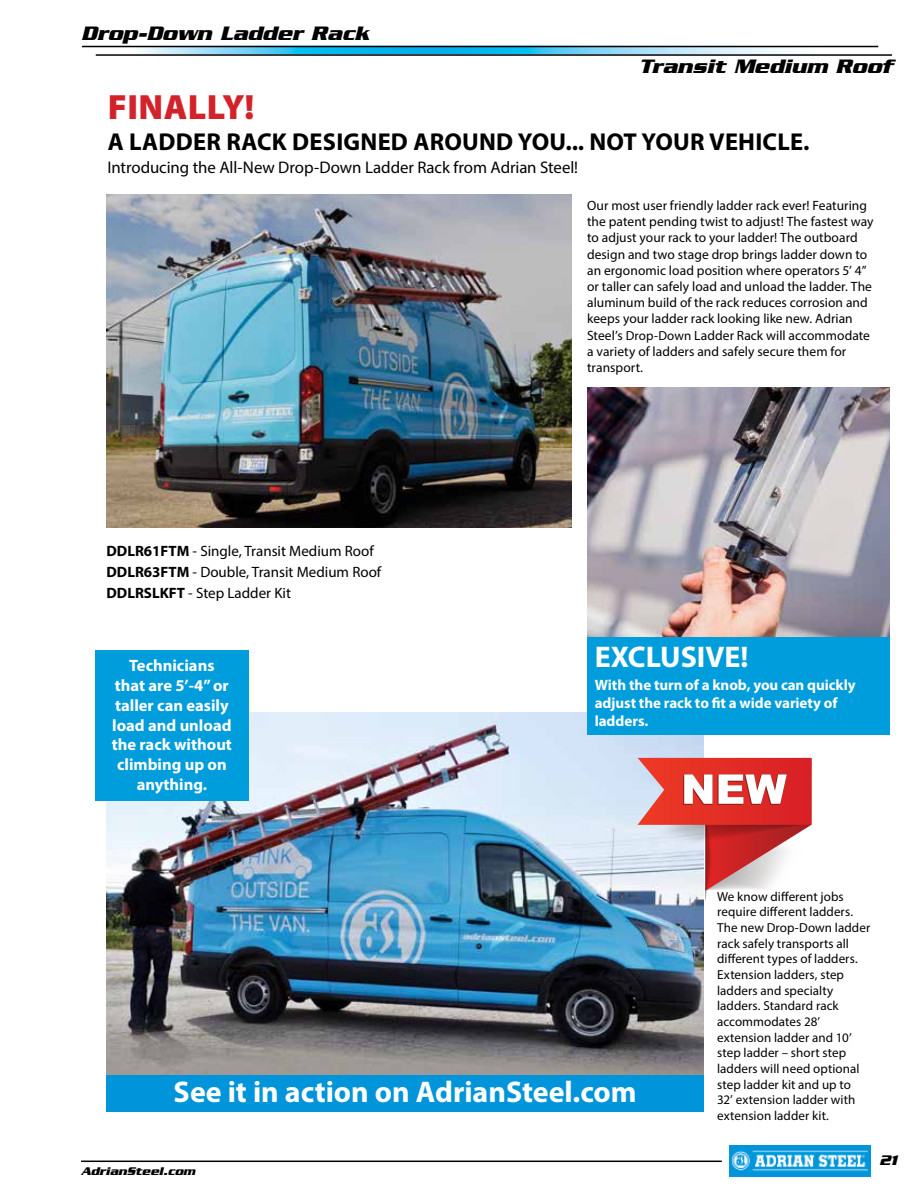
<style>
.page{position:relative;width:918px;height:1188px;background:#fff}
.page>*{position:absolute;margin:0;border:0;box-sizing:border-box;transform-origin:0 0}
.t1{font:900 35.25px "Myriad Pro";letter-spacing:.01em;color:#d2232a}
.t2{font:700 30px "Myriad Pro";color:#fff}
.t3{font:700 24.45px "Myriad Pro";letter-spacing:.01em;color:#000}
.t4{font:italic 700 21px "Serpentine";color:#000}
.t5{font:16.8px "Myriad Pro";letter-spacing:-.005em;color:#000}
.t6{font:700 16.5px/19.8px "Myriad Pro";color:#fff;text-align:center}
.t7{font:15px/21px "Myriad Pro";color:#000}
.t8{font:700 15px/18px "Myriad Pro";letter-spacing:-.005em;color:#fff}
.t9{font:italic 700 15px "Serpentine";color:#000}
.t10{font:13.5px/16.2px "Myriad Pro";letter-spacing:.005em;color:#000}
.t11{font:13.05px/15.6px "Myriad Pro";letter-spacing:.005em;color:#000}
.t12{font:italic 700 12px "Serpentine";color:#000}
.s1{font-weight:700}
.s2{font-size:13.05px}
</style>
<div class="page">
<svg style="left:133px;top:47px;width:726px;height:7px;background:#71cded"></svg>
<hr style="left:82px;top:46px;width:796px;height:1px;background:#000">
<hr style="left:96px;top:54px;width:796px;height:2px;background:#000">
<hr style="left:81px;top:1161px;width:641px;height:1px;background:#000">
<img style="left:730px;top:1146px;width:140px;height:30px">
<img style="left:107px;top:713px;width:597px;height:362px">
<svg style="left:638px;top:758px;width:174px;height:143px"></svg>
<div style="left:587px;top:616px;width:303px;height:119px;background:#009ddc"></div>
<img style="left:107px;top:195px;width:464px;height:333px">
<img style="left:587px;top:387px;width:303px;height:249px">
<div style="left:96px;top:650px;width:153px;height:151px;background:#009ddc"></div>
<div style="left:107px;top:1075px;width:597px;height:37px;background:#0095da"></div>
<h3 class="t4" style="left:81px;top:22px;width:290px">Drop-Down Ladder Rack</h3>
<h3 class="t4" style="left:639px;top:55px;width:255px">Transit Medium Roof</h3>
<h1 class="t1" style="left:108px;top:84px;width:148px">FINALLY!</h1>
<h3 class="t3" style="left:108px;top:126px;width:703px">A LADDER RACK DESIGNED AROUND YOU... NOT YOUR VEHICLE.</h3>
<p class="t5" style="left:108px;top:157px;width:472px">Introducing the All-New Drop-Down Ladder Rack from Adrian Steel!</p>
<p class="t7" style="left:107px;top:540px;width:276px"><span class="s1">DDLR61FTM</span> - Single, Transit Medium Roof<br><span class="s1">DDLR63FTM</span> - Double, Transit Medium Roof<br><span class="s1">DDLRSLKFT</span> - Step Ladder Kit</p>
<p class="t6" style="left:112px;top:655px;width:122px">Technicians<br>that are 5’-4” or taller can easily load and unload the rack without climbing up on anything.</p>
<p class="t10" style="left:587px;top:197px;width:288px">Our most user friendly ladder rack ever! Featuring the patent pending twist to adjust! The fastest way to adjust your rack to your ladder! The outboard design and two stage drop brings ladder down to an ergonomic load position where operators 5’ 4” or taller can safely load and unload the ladder. The aluminum build of the rack reduces corrosion and keeps your ladder rack looking like new. Adrian Steel’s <span class="s2">Drop-Down</span> Ladder Rack will accommodate a variety of ladders and safely secure them for transport.</p>
<h2 class="t2" style="left:595px;top:637px;width:155px">EXCLUSIVE!</h2>
<p class="t8" style="left:595px;top:675px;width:262px">With the turn of a knob, you can quickly adjust the rack to fit a wide variety of ladders.</p>
<h2 class="t2" style="left:174px;top:1072px;width:465px">See it in action on AdrianSteel.com</h2>
<p class="t12" style="left:81px;top:1164px;width:116px">AdrianSteel.com</p>
<p class="t11" style="left:717px;top:888px;width:155px">We know different jobs require different ladders.<br>The new Drop-Down ladder rack safely transports all different types of ladders.<br>Extension ladders, step ladders and specialty ladders. Standard rack accommodates 28’ extension ladder and 10’ step ladder – short step ladders will need optional step ladder kit and up to<br>32’ extension ladder with extension ladder kit.</p>
<p class="t9" style="left:879px;top:1152px;width:20px">21</p>
</div>
